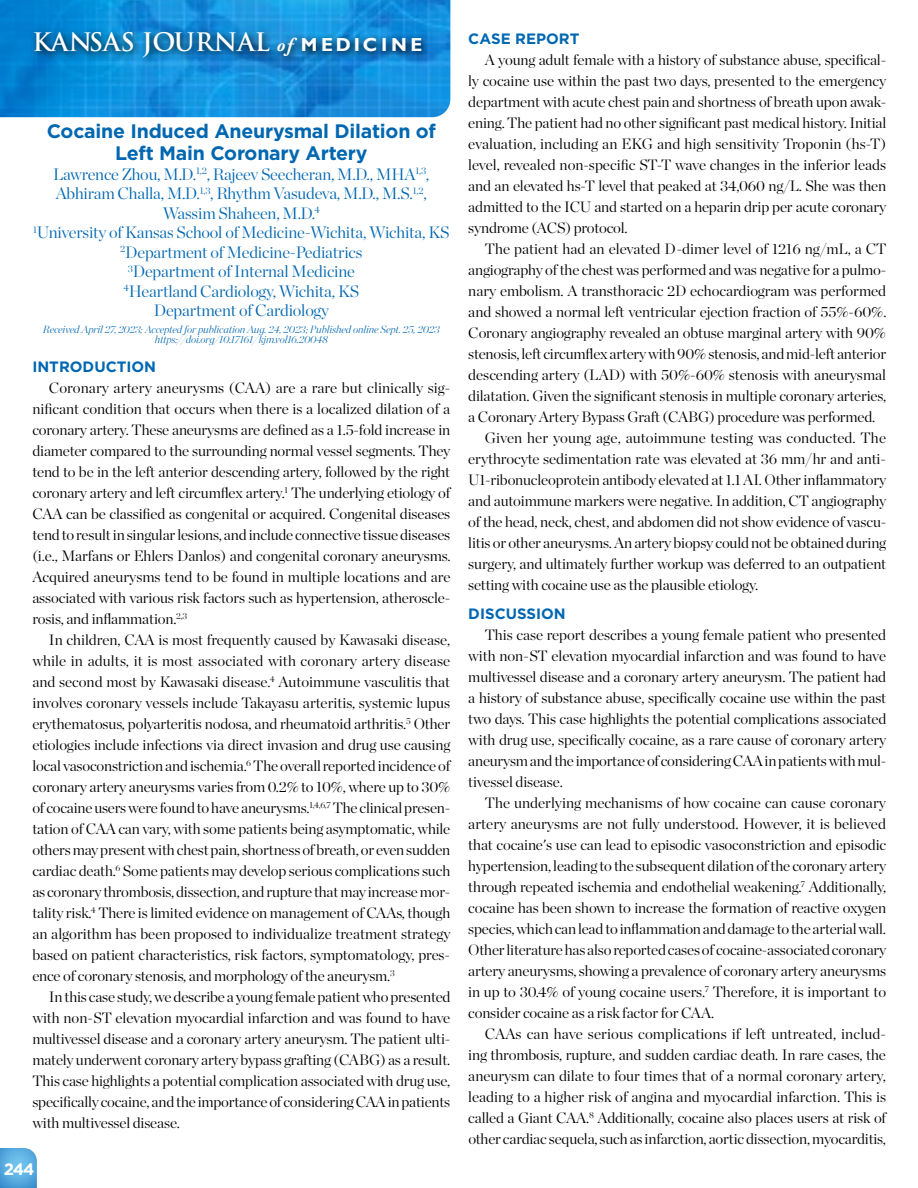
<style>
.page{position:relative;width:918px;height:1188px;background:#fff}
.page>*{position:absolute;margin:0;border:0;box-sizing:border-box;transform-origin:0 0}
.t1{font:700 24.9px "Trajan Pro";color:#fff}
.t2{font:700 19.5px/22.5px "Gotham";letter-spacing:-.01em;color:#0067b1;text-align:center}
.t3{font:300 16.5px/19.5px "Chronicle Display";letter-spacing:-.01em;color:#0067b1;text-align:center}
.t4{font:700 16.5px "Gotham";color:#fff}
.t5{font:300 15px/21px "Chronicle Display";letter-spacing:-.01em;color:#000;text-align:justify}
.t6{font:700 15px "Gotham";color:#0067b1}
.t7{font:italic 200 10.5px/10.5px "Chronicle Display";letter-spacing:-.01em;color:#0067b1;text-align:center}
.s1{font-family:"Adobe Garamond Pro";font-style:italic;font-size:18.75px}
.s2{font-family:"Gill Sans";font-size:18.75px}
</style>
<div class="page">
<img style="left:0;top:0;width:450px;height:117px">
<svg style="left:0;top:1148px;width:37px;height:40px"></svg>
<svg style="left:30px;top:26px;width:402px;height:41px;background:#107abe"></svg>
<h1 class="t1" style="left:32px;top:27px;width:391px">KANSAS JOURNAL <span class="s1">of</span> <span class="s2">M EDIC I N E</span></h1>
<h2 class="t2" style="left:47px;top:120px;width:391px">Cocaine Induced Aneurysmal Dilation of<br>Left Main Coronary Artery</h2>
<p class="t3" style="left:33px;top:163px;width:418px">Lawrence Zhou, M.D.<sup>1,2</sup>, Rajeev Seecheran, M.D., MHA<sup>1,3</sup>, Abhiram Challa, M.D.<sup>1,3</sup>, Rhythm Vasudeva, M.D., M.S.<sup>1,2</sup>, Wassim Shaheen, M.D.<sup>4<br>1</sup>University of Kansas School of Medicine-Wichita, Wichita, KS <sup>2</sup>Department of Medicine-Pediatrics<br><sup>3</sup>Department of Internal Medicine<br><sup>4</sup>Heartland Cardiology, Wichita, KS<br>Department of Cardiology</p>
<p class="t7" style="left:43px;top:323px;width:398px">Received April 27, 2023; Accepted for publication Aug. 24, 2023; Published online Sept. 25, 2023 https://doi.org/10.17161/kjm.vol16.20048</p>
<p class="t6" style="left:32px;top:357px;width:125px">INTRODUCTION</p>
<p class="t5" style="left:32px;top:376px;width:420px;text-indent:17px">Coronary artery aneurysms (CAA) are a rare but clinically sig&shy;nificant condition that occurs when there is a localized dilation of a coronary artery. These aneurysms are defined as a 1.5-fold increase in diameter compared to the surrounding normal vessel segments. They tend to be in the left anterior descending artery, followed by the right coronary artery and left circumflex artery.<sup>1</sup> The underlying etiology of CAA can be classified as congenital or acquired. Congenital diseases tend to result in singular lesions, and include connective tissue diseases (i.e., Marfans or Ehlers Danlos) and congenital coronary aneurysms.<br>Acquired aneurysms tend to be found in multiple locations and are associated with various risk factors such as hypertension, atheroscle&shy;rosis, and inflammation.<sup>2,3</sup></p>
<p class="t5" style="left:32px;top:628px;width:420px;text-indent:17px">In children, CAA is most frequently caused by Kawasaki disease, while in adults, it is most associated with coronary artery disease and second most by Kawasaki disease.<sup>4</sup> Autoimmune vasculitis that involves coronary vessels include Takayasu arteritis, systemic lupus erythematosus, polyarteritis nodosa, and rheumatoid arthritis.<sup>5</sup> Other etiologies include infections via direct invasion and drug use causing local vasoconstriction and ischemia.<sup>6</sup> The overall reported incidence of coronary artery aneurysms varies from 0.2% to 10%, where up to 30% of cocaine users were found to have aneurysms.<sup>1,4,6,7</sup> The clinical presen&shy;tation of CAA can vary, with some patients being asymptomatic, while others may present with chest pain, shortness of breath, or even sudden cardiac death.<sup>6</sup> Some patients may develop serious complications such as coronary thrombosis, dissection, and rupture that may increase mor&shy;tality risk.<sup>4</sup> There is limited evidence on management of CAAs, though an algorithm has been proposed to individualize treatment strategy based on patient characteristics, risk factors, symptomatology, pres&shy;ence of coronary stenosis, and morphology of the aneurysm.<sup>3</sup></p>
<p class="t5" style="left:32px;top:985px;width:420px;text-indent:16px">In this case study, we describe a young female patient who presented with non-ST elevation myocardial infarction and was found to have multivessel disease and a coronary artery aneurysm. The patient ulti&shy;mately underwent coronary artery bypass grafting (CABG) as a result.<br>This case highlights a potential complication associated with drug use, specifically cocaine, and the importance of considering CAA in patients with multivessel disease.</p>
<p class="t4" style="left:4px;top:1159px;width:32px">244</p>
<p class="t6" style="left:468px;top:29px;width:113px">CASE REPORT</p>
<p class="t5" style="left:468px;top:48px;width:420px;text-indent:16px">A young adult female with a history of substance abuse, specifical&shy;ly cocaine use within the past two days, presented to the emergency department with acute chest pain and shortness of breath upon awak&shy;ening. The patient had no other significant past medical history. Initial evaluation, including an EKG and high sensitivity Troponin (hs-T) level, revealed non-specific ST-T wave changes in the inferior leads and an elevated hs-T level that peaked at 34,060 ng/L. She was then admitted to the ICU and started on a heparin drip per acute coronary syndrome (ACS) protocol.</p>
<p class="t5" style="left:485px;top:237px;width:403px">The patient had an elevated D-dimer level of 1216 ng/mL, a CT</p>
<p class="t5" style="left:468px;top:258px;width:419px">angiography of the chest was performed and was negative for a pulmo-</p>
<p class="t5" style="left:468px;top:279px;width:419px">nary embolism. A transthoracic 2D echocardiogram was performed</p>
<p class="t5" style="left:468px;top:300px;width:420px">and showed a normal left ventricular ejection fraction of 55%-60%.</p>
<p class="t5" style="left:468px;top:321px;width:419px">Coronary angiography revealed an obtuse marginal artery with 90%</p>
<p class="t5" style="left:468px;top:342px;width:419px">stenosis, left circumflex artery with 90% stenosis, and mid-left anterior</p>
<p class="t5" style="left:468px;top:363px;width:419px">descending artery (LAD) with 50%-60% stenosis with aneurysmal</p>
<p class="t5" style="left:468px;top:384px;width:419px">dilatation. Given the significant stenosis in multiple coronary arteries,</p>
<p class="t5" style="left:468px;top:405px;width:409px">a Coronary Artery Bypass Graft (CABG) procedure was performed.</p>
<p class="t5" style="left:485px;top:426px;width:403px">Given her young age, autoimmune testing was conducted. The</p>
<p class="t5" style="left:468px;top:447px;width:419px">erythrocyte sedimentation rate was elevated at 36 mm/hr and anti-</p>
<p class="t5" style="left:468px;top:468px;width:419px">U1-ribonucleoprotein antibody elevated at 1.1 AI. Other inflammatory</p>
<p class="t5" style="left:468px;top:489px;width:419px">and autoimmune markers were negative. In addition, CT angiography</p>
<p class="t5" style="left:468px;top:510px;width:419px">of the head, neck, chest, and abdomen did not show evidence of vascu-</p>
<p class="t5" style="left:468px;top:531px;width:419px">litis or other aneurysms. An artery biopsy could not be obtained during</p>
<p class="t5" style="left:468px;top:552px;width:419px">surgery, and ultimately further workup was deferred to an outpatient</p>
<p class="t5" style="left:468px;top:573px;width:291px">setting with cocaine use as the plausible etiology.</p>
<p class="t6" style="left:468px;top:604px;width:99px">DISCUSSION</p>
<p class="t5" style="left:468px;top:623px;width:420px;text-indent:16px">This case report describes a young female patient who presented with non-ST elevation myocardial infarction and was found to have multivessel disease and a coronary artery aneurysm. The patient had a history of substance abuse, specifically cocaine use within the past two days. This case highlights the potential complications associated with drug use, specifically cocaine, as a rare cause of coronary artery aneurysm and the importance of considering CAA in patients with mul&shy;tivessel disease.</p>
<p class="t5" style="left:468px;top:791px;width:420px;text-indent:17px">The underlying mechanisms of how cocaine can cause coronary artery aneurysms are not fully understood. However, it is believed that cocaine's use can lead to episodic vasoconstriction and episodic hypertension, leading to the subsequent dilation of the coronary artery through repeated ischemia and endothelial weakening.<sup>7</sup> Additionally, cocaine has been shown to increase the formation of reactive oxygen species, which can lead to inflammation and damage to the arterial wall.<br>Other literature has also reported cases of cocaine-associated coronary artery aneurysms, showing a prevalence of coronary artery aneurysms in up to 30.4% of young cocaine users.<sup>7</sup> Therefore, it is important to consider cocaine as a risk factor for CAA.</p>
<p class="t5" style="left:468px;top:1022px;width:419px;text-indent:16px">CAAs can have serious complications if left untreated, includ&shy;ing thrombosis, rupture, and sudden cardiac death. In rare cases, the aneurysm can dilate to four times that of a normal coronary artery, leading to a higher risk of angina and myocardial infarction. This is called a Giant CAA.<sup>8</sup> Additionally, cocaine also places users at risk of other cardiac sequela, such as infarction, aortic dissection, myocarditis,</p>
</div>
